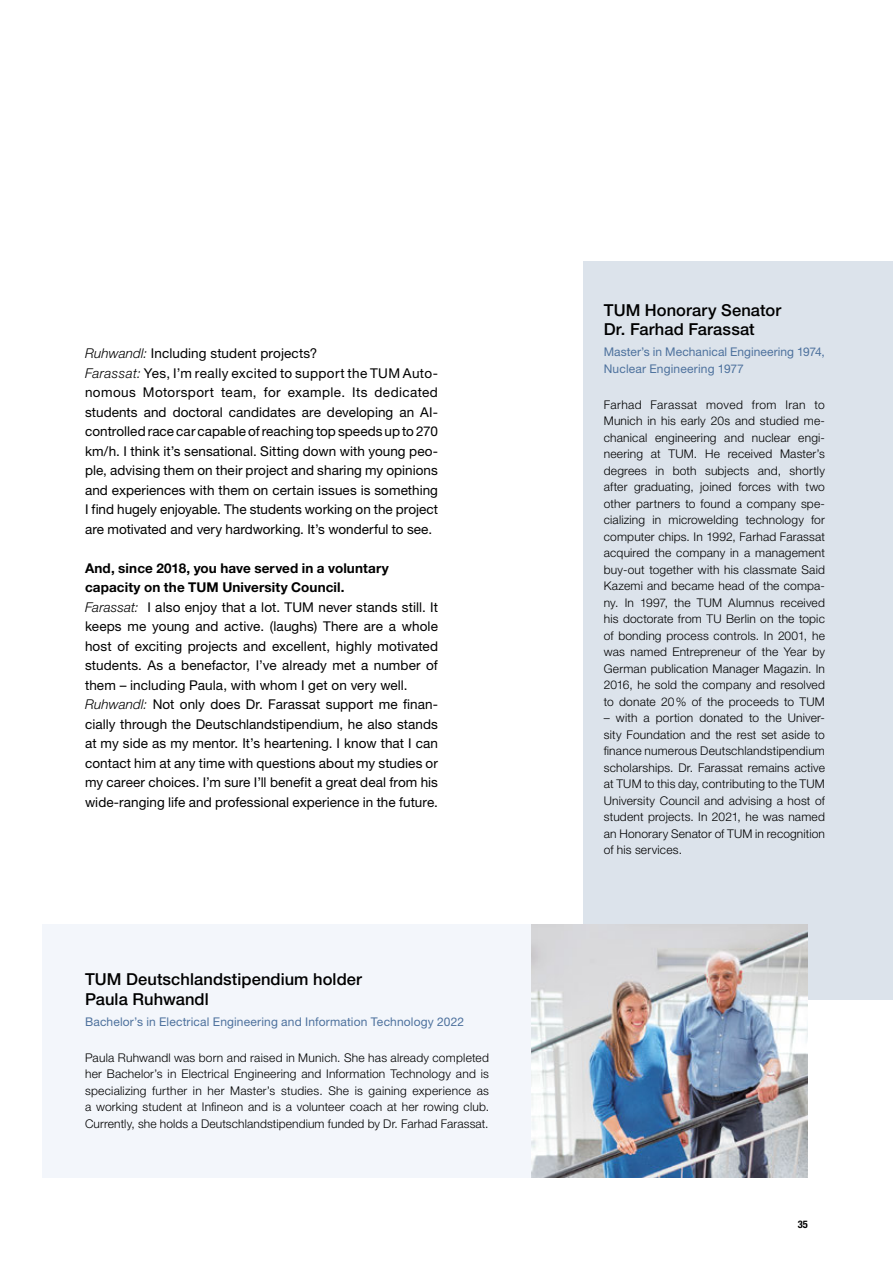
<style>
.page{position:relative;width:893px;height:1263px;background:#fff}
.page>*{position:absolute;margin:0;border:0;box-sizing:border-box;transform-origin:0 0}
.t1{font:500 16.5px/19.5px "Helvetica Neue LT Pro";letter-spacing:.005em;color:#000}
.t2{font:13.5px/19.5px "Helvetica Neue LT Pro";letter-spacing:.005em;color:#000}
.t3{font:300 12px/16.5px "Helvetica Neue LT Pro";letter-spacing:.01em;color:#000;text-align:justify}
.t4{font:12px/16.5px "Helvetica Neue LT Pro";letter-spacing:.01em;color:#4d719d}
.t5{font:700 condensed 10.5px "Helvetica Neue LT Pro";color:#000}
.s1{font-weight:300;font-style:italic}
.s2{font-weight:700}
</style>
<div class="page">
<div style="left:583px;top:261px;width:310px;height:739px;background:#dce3eb"></div>
<img style="left:531px;top:924px;width:277px;height:254px">
<div style="left:43px;top:924px;width:488px;height:254px;background:#f3f6fb"></div>
<p class="t2" style="left:85px;top:343px;width:354px"><span class="s1">Ruhwandl:</span> Including student projects?<br><span class="s1">Farassat:</span> Yes, I’m really excited to support the TUM Auto&shy;nomous Motorsport team, for example. Its dedicated students and doctoral candidates are developing an AI&shy;controlled race car capable of reaching top speeds up to 270 km/h. I think it’s sensational. Sitting down with young peo&shy;ple, advising them on their project and sharing my opinions and experiences with them on certain issues is something I find hugely enjoyable. The students working on the project are motivated and very hardworking. It’s wonderful to see.</p>
<p class="t2" style="left:85px;top:558px;width:354px"><span class="s2">And, since 2018, you have served in a voluntary capacity on the TUM University Council.<br></span><span class="s1">Farassat:</span> I also enjoy that a lot. TUM never stands still. It keeps me young and active. (laughs) There are a whole host of exciting projects and excellent, highly motivated students. As a benefactor, I’ve already met a number of them – including Paula, with whom I get on very well.<br><span class="s1">Ruhwandl:</span> Not only does Dr. Farassat support me finan&shy;cially through the Deutschlandstipendium, he also stands at my side as my mentor. It’s heartening. I know that I can contact him at any time with questions about my studies or my career choices. I’m sure I’ll benefit a great deal from his wide-ranging life and professional experience in the future.</p>
<h1 class="t1" style="left:85px;top:970px;width:278px">TUM Deutschlandstipendium holder<br>Paula Ruhwandl</h1>
<p class="t4" style="left:85px;top:1013px;width:381px">Bachelor’s in Electrical Engineering and Information Technology 2022</p>
<p class="t3" style="left:85px;top:1049px;width:405px">Paula Ruhwandl was born and raised in Munich. She has already completed her Bachelor’s in Electrical Engineering and Information Technology and is specializing further in her Master’s studies. She is gaining experience as a working student at Infineon and is a volunteer coach at her rowing club.<br>Currently, she holds a Deutschlandstipendium funded by Dr. Farhad Farassat.</p>
<h1 class="t1" style="left:604px;top:300px;width:179px">TUM Honorary Senator<br>Dr. Farhad Farassat</h1>
<p class="t4" style="left:604px;top:343px;width:223px">Master’s in Mechanical Engineering 1974,<br>Nuclear Engineering 1977</p>
<p class="t3" style="left:604px;top:396px;width:223px">Farhad Farassat moved from Iran to Munich in his early 20s and studied me&shy;chanical engineering and nuclear engi&shy;neering at TUM. He received Master’s degrees in both subjects and, shortly after graduating, joined forces with two other partners to found a company spe&shy;cializing in microwelding technology for computer chips. In 1992, Farhad Farassat acquired the company in a management buy-out together with his classmate Said Kazemi and became head of the compa&shy;ny. In 1997, the TUM Alumnus received his doctorate from TU Berlin on the topic of bonding process controls. In 2001, he was named Entrepreneur of the Year by German publication Manager Magazin. In 2016, he sold the company and resolved to donate 20% of the proceeds to TUM</p>
<p class="t3" style="left:604px;top:709px;width:223px">– with a portion donated to the Univer&shy;sity Foundation and the rest set aside to finance numerous Deutschlandstipendium scholarships. Dr. Farassat remains active at TUM to this day, contributing to the TUM University Council and advising a host of student projects. In 2021, he was named an Honorary Senator of TUM in recognition of his services.</p>
<p class="t5" style="left:798px;top:1218px;width:12px">35</p>
</div>
